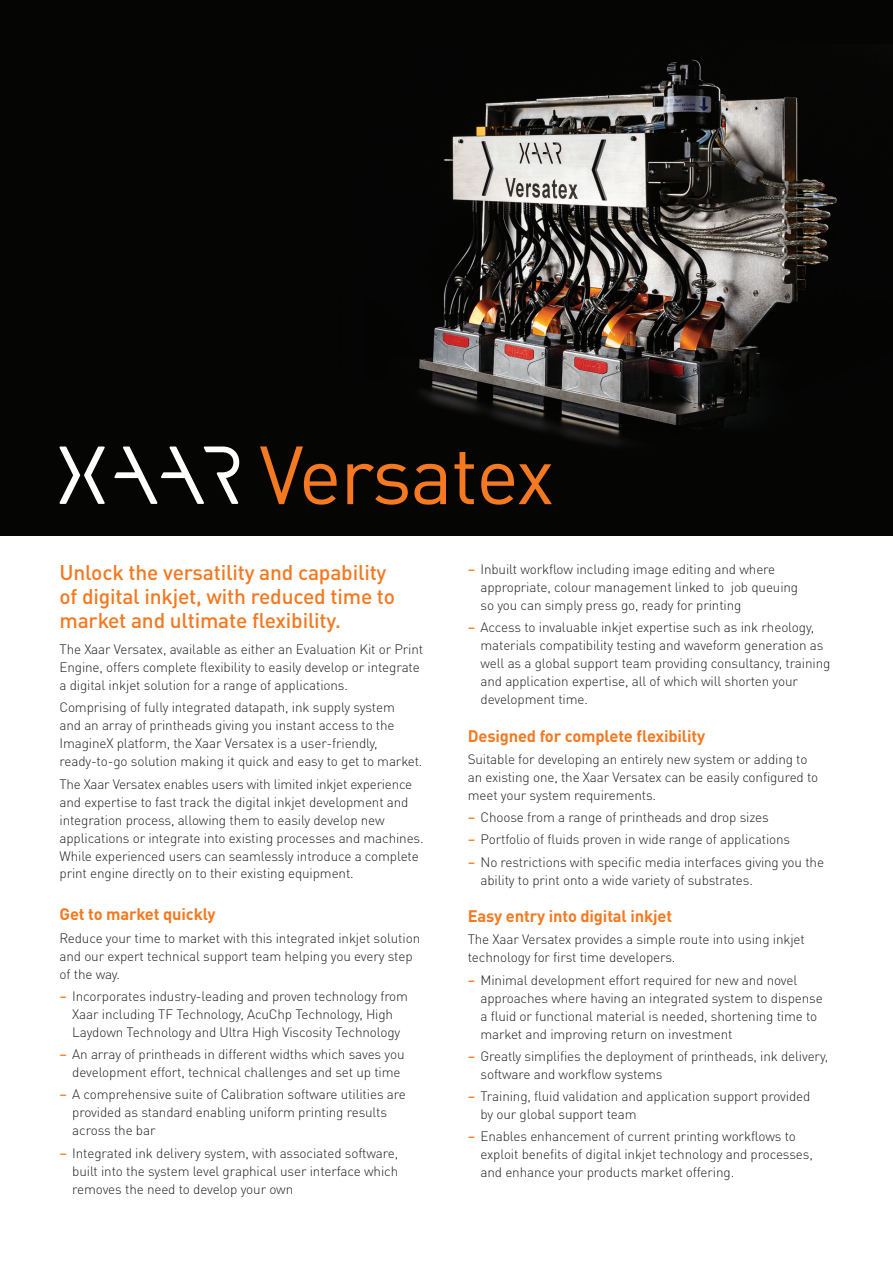
<style>
.page{position:relative;width:893px;height:1263px;background:#fff}
.page>*{position:absolute;margin:0;border:0;box-sizing:border-box;transform-origin:0 0}
.t1{font:81px "DIN Pro";letter-spacing:-.025em;color:#f47921}
.t2{font:500 21px/24px "DIN Pro";letter-spacing:-.01em;color:#f47921}
.t3{font:700 16.5px "DIN Pro";letter-spacing:-.01em;color:#f47921}
.t4{font:300 13.5px/18px "DIN Pro";letter-spacing:-.01em;color:#231f20}
.s1{font-weight:500;color:#f47921}
</style>
<div class="page">
<img style="left:0;top:0;width:893px;height:536px">
<svg style="left:59px;top:446px;width:180px;height:58px"></svg>
<h1 class="t1" style="left:259px;top:413px;width:297px">Versatex</h1>
<h2 class="t2" style="left:60px;top:559px;width:337px">Unlock the versatility and capability of digital inkjet, with reduced time to market and ultimate flexibility.</h2>
<p class="t4" style="left:60px;top:639px;width:365px">The Xaar Versatex, available as either an Evaluation Kit or Print<br>Engine, offers complete flexibility to easily develop or integrate a digital inkjet solution for a range of applications.</p>
<p class="t4" style="left:60px;top:697px;width:364px">Comprising of fully integrated datapath, ink supply system<br>and an array of printheads giving you instant access to the ImagineX platform, the Xaar Versatex is a user-friendly, ready-to-go solution making it quick and easy to get to market.</p>
<p class="t4" style="left:60px;top:774px;width:366px">The Xaar Versatex enables users with limited inkjet experience and expertise to fast track the digital inkjet development and integration process, allowing them to easily develop new applications or integrate into existing processes and machines.<br>While experienced users can seamlessly introduce a complete print engine directly on to their existing equipment.</p>
<p class="t3" style="left:60px;top:901px;width:158px">Get to market quickly</p>
<p class="t4" style="left:60px;top:928px;width:362px">Reduce your time to market with this integrated inkjet solution and our expert technical support team helping you every step of the way.</p>
<p class="t4" style="left:60px;top:986px;width:350px;text-align:center"><span class="s1">–</span> Incorporates industry-leading and proven technology from<br>Xaar including TF Technology, AcuChp Technology, High<br>Laydown Technology and Ultra High Viscosity Technology</p>
<p class="t4" style="left:60px;top:1044px;width:347px;text-align:right"><span class="s1">–</span> An array of printheads in different widths which saves you development effort, technical challenges and set up time</p>
<p class="t4" style="left:72px;top:1084px;width:335px;text-indent:-13px"><span class="s1">–</span> A comprehensive suite of Calibration software utilities are provided as standard enabling uniform printing results across the bar</p>
<p class="t4" style="left:72px;top:1143px;width:328px;text-align:justify;text-indent:-13px"><span class="s1">–</span> Integrated ink delivery system, with associated software, built into the system level graphical user interface which removes the need to develop your own</p>
<p class="t4" style="left:480px;top:559px;width:319px;text-indent:-13px"><span class="s1">–</span> Inbuilt workflow including image editing and where appropriate, colour management linked to job queuing so you can simply press go, ready for printing</p>
<p class="t4" style="left:480px;top:617px;width:351px;text-indent:-13px"><span class="s1">–</span> Access to invaluable inkjet expertise such as ink rheology, materials compatibility testing and waveform generation as well as a global support team providing consultancy, training and application expertise, all of which will shorten your development time.</p>
<p class="t3" style="left:468px;top:723px;width:239px">Designed for complete flexibility</p>
<p class="t4" style="left:468px;top:749px;width:352px">Suitable for developing an entirely new system or adding to an existing one, the Xaar Versatex can be easily configured to meet your system requirements.</p>
<p class="t4" style="left:468px;top:807px;width:303px"><span class="s1">–</span> Choose from a range of printheads and drop sizes</p>
<p class="t4" style="left:468px;top:829px;width:324px"><span class="s1">–</span> Portfolio of fluids proven in wide range of applications</p>
<p class="t4" style="left:480px;top:852px;width:345px;text-indent:-13px"><span class="s1">–</span> No restrictions with specific media interfaces giving you the ability to print onto a wide variety of substrates.</p>
<p class="t3" style="left:468px;top:903px;width:206px">Easy entry into digital inkjet</p>
<p class="t4" style="left:468px;top:929px;width:339px">The Xaar Versatex provides a simple route into using inkjet technology for first time developers.</p>
<p class="t4" style="left:480px;top:970px;width:344px;text-indent:-13px"><span class="s1">–</span> Minimal development effort required for new and novel approaches where having an integrated system to dispense a fluid or functional material is needed, shortening time to market and improving return on investment</p>
<p class="t4" style="left:480px;top:1046px;width:349px;text-indent:-13px"><span class="s1">–</span> Greatly simplifies the deployment of printheads, ink delivery, software and workflow systems</p>
<p class="t4" style="left:480px;top:1086px;width:331px;text-indent:-13px"><span class="s1">–</span> Training, fluid validation and application support provided by our global support team</p>
<p class="t4" style="left:480px;top:1126px;width:334px;text-indent:-13px"><span class="s1">–</span> Enables enhancement of current printing workflows to exploit benefits of digital inkjet technology and processes, and enhance your products market offering.</p>
</div>
